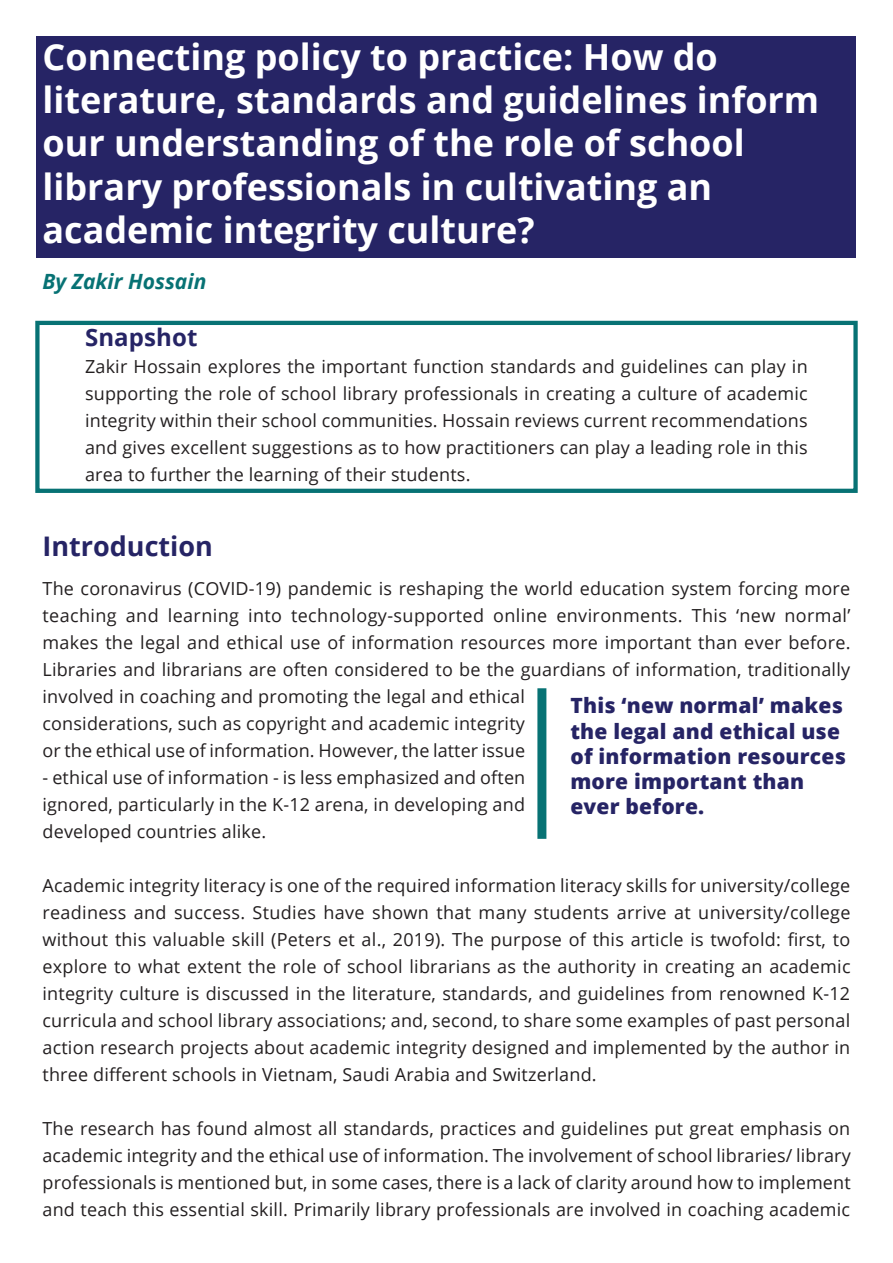
<style>
.page{position:relative;width:893px;height:1263px;background:#fff}
.page>*{position:absolute;margin:0;border:0;box-sizing:border-box;transform-origin:0 0}
.t1{font:700 36px/43.2px "Open Sans";color:#fff}
.Section_Heading{font:700 27px "Open Sans";color:#262465}
.Snapshot{font:700 24px "Open Sans";letter-spacing:.005em;color:#262465}
.RBreakout{font:800 21px/25.2px "Open Sans";letter-spacing:.01em;color:#262465}
.Author{font:italic 700 21px "Open Sans";color:#077274}
.Snapshot-2{font:18px/27px "Open Sans";letter-spacing:.01em;color:#231f20;text-align:justify}
</style>
<div class="page">
<div style="left:37px;top:37px;width:819px;height:221px;background:#262465"></div>
<div style="left:35px;top:321px;width:823px;height:172px;border:4px solid #077274"></div>
<div style="left:537px;top:688px;width:9px;height:151px;background:#077274"></div>
<h1 class="t1" style="left:43px;top:34px;width:778px">Connecting policy to practice: How do literature, standards and guidelines inform our understanding of the role of school library professionals in cultivating an academic integrity culture?</h1>
<h5 class="Author" style="left:43px;top:267px;width:165px">By Zakir Hossain</h5>
<p class="Snapshot" style="left:85px;top:321px;width:114px">Snapshot</p>
<p class="Snapshot-2" style="left:85px;top:353px;width:724px">Zakir Hossain explores the important function standards and guidelines can play in supporting the role of school library professionals in creating a culture of academic integrity within their school communities. Hossain reviews current recommendations and gives excellent suggestions as to how practitioners can play a leading role in this area to further the learning of their students.</p>
<h2 class="Section_Heading" style="left:43px;top:527px;width:172px">Introduction</h2>
<p class="Snapshot-2" style="left:43px;top:574px;width:809px;text-align:left">The coronavirus (COVID-19) pandemic is reshaping the world education system forcing more teaching and learning into technology-supported online environments. This ‘new normal’ makes the legal and ethical use of information resources more important than ever before.<br>Libraries and librarians are often considered to be the guardians of information, traditionally involved in coaching and promoting the legal and ethical<br>considerations, such as copyright and academic integrity<br>or the ethical use of information. However, the latter issue</p>
<p class="Snapshot-2" style="left:43px;top:763px;width:484px">- ethical use of information - is less emphasized and often ignored, particularly in the K-12 arena, in developing and developed countries alike.</p>
<p class="Snapshot-2" style="left:43px;top:871px;width:809px">Academic integrity literacy is one of the required information literacy skills for university/college readiness and success. Studies have shown that many students arrive at university/college without this valuable skill (Peters et al., 2019). The purpose of this article is twofold: first, to explore to what extent the role of school librarians as the authority in creating an academic integrity culture is discussed in the literature, standards, and guidelines from renowned K-12 curricula and school library associations; and, second, to share some examples of past personal action research projects about academic integrity designed and implemented by the author in three different schools in Vietnam, Saudi Arabia and Switzerland.</p>
<p class="Snapshot-2" style="left:43px;top:1114px;width:810px">The research has found almost all standards, practices and guidelines put great emphasis on academic integrity and the ethical use of information. The involvement of school libraries/ library professionals is mentioned but, in some cases, there is a lack of clarity around how to implement and teach this essential skill. Primarily library professionals are involved in coaching academic</p>
<p class="RBreakout" style="left:570px;top:692px;width:277px">This ‘new normal’ makes the legal and ethical use of information resources more important than ever before.</p>
</div>
